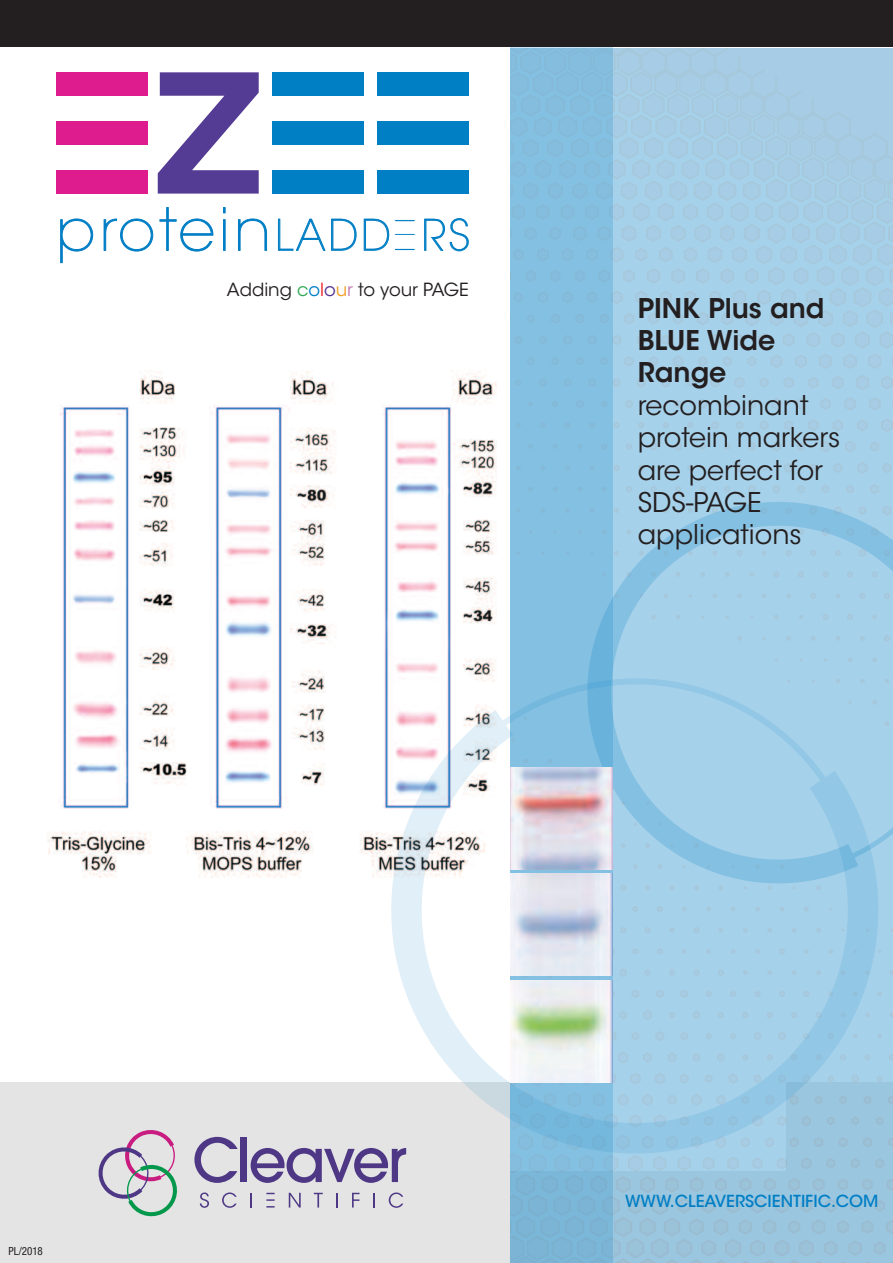
<style>
.page{position:relative;width:893px;height:1263px;background:#fff}
.page>*{position:absolute;margin:0;border:0;box-sizing:border-box;transform-origin:0 0}
.t1{font:200 57.75px "ITC Avant Garde Std";letter-spacing:.075em;color:#007ec5}
.t2{font:27px/32.4px "ITC Avant Garde Std";color:#231f20}
.t3{font:600 27px/32.4px "ITC Avant Garde Std";color:#231f20}
.t4{font:18px "ITC Avant Garde Std";color:#231f20}
.t5{font:500 16.5px "ITC Avant Garde Std";color:#007ec5}
.t6{font:condensed 11.25px "Helvetica Neue";color:#231f20}
.s1{font-size:42px}
.s2{color:#2fa651}
.s3{color:#007ec5}
.s4{color:#ee1d23}
.s5{color:#543092}
.s6{color:#f29e22}
.s7{color:#c67ab3}
</style>
<div class="page">
<div style="left:0;top:1082px;width:893px;height:181px;background:#231f20;opacity:.12"></div>
<svg style="left:158px;top:72px;width:101px;height:122px"></svg>
<div style="left:56px;top:72px;width:92px;height:24px;background:#df1c8d"></div>
<div style="left:56px;top:170px;width:92px;height:23px;background:#df1c8d"></div>
<div style="left:56px;top:121px;width:92px;height:24px;background:#df1c8d"></div>
<div style="left:273px;top:72px;width:91px;height:24px;background:#007fc4"></div>
<div style="left:273px;top:170px;width:91px;height:23px;background:#007fc4"></div>
<div style="left:273px;top:121px;width:91px;height:24px;background:#007fc4"></div>
<div style="left:377px;top:72px;width:92px;height:24px;background:#007fc4"></div>
<div style="left:377px;top:170px;width:92px;height:23px;background:#007fc4"></div>
<div style="left:377px;top:121px;width:92px;height:24px;background:#007fc4"></div>
<svg style="left:60px;top:219px;width:33px;height:44px"></svg>
<svg style="left:104px;top:219px;width:49px;height:32px"></svg>
<svg style="left:160px;top:207px;width:53px;height:44px"></svg>
<svg style="left:223px;top:207px;width:2px;height:6px"></svg>
<div style="left:223px;top:219px;width:2px;height:32px;border:1px solid #007ec5"></div>
<svg style="left:238px;top:218px;width:29px;height:33px"></svg>
<svg style="left:278px;top:219px;width:47px;height:32px"></svg>
<svg style="left:331px;top:219px;width:25px;height:32px"></svg>
<svg style="left:364px;top:219px;width:25px;height:32px"></svg>
<svg style="left:424px;top:218px;width:45px;height:33px"></svg>
<div style="left:394px;top:248px;width:22px;height:3px;border:1px solid #fff"></div>
<div style="left:394px;top:219px;width:22px;height:3px;border:1px solid #fff"></div>
<div style="left:394px;top:233px;width:22px;height:3px;border:1px solid #fff"></div>
<img style="left:47px;top:370px;width:449px;height:508px">
<svg style="left:612px;top:1209px;width:281px;height:54px;background:#99c3db"></svg>
<svg style="left:612px;top:49px;width:281px;height:436px;background:#a5cee6"></svg>
<div style="left:510px;top:0;width:102px;height:1263px;background:#84c0e2"></div>
<svg style="left:319px;top:665px;width:574px;height:544px"></svg>
<svg style="left:436px;top:1183px;width:457px;height:26px"></svg>
<svg style="left:319px;top:659px;width:178px;height:6px"></svg>
<svg style="left:579px;top:485px;width:314px;height:411px;background:#9dcce7"></svg>
<div style="left:0;top:0;width:893px;height:47px;background:#231f20"></div>
<img style="left:510px;top:980px;width:102px;height:102px">
<img style="left:510px;top:874px;width:102px;height:102px">
<img style="left:510px;top:767px;width:102px;height:103px">
<h1 class="t1" style="left:56px;top:208px;width:415px">protein<span class="s1">LADD RS</span></h1>
<p class="t4" style="left:227px;top:283px;width:243px">Adding <span class="s2">c</span><span class="s3">o</span><span class="s4">l</span><span class="s5">o</span><span class="s6">u</span><span class="s7">r</span> to your PAGE</p>
<p class="t3" style="left:638px;top:294px;width:188px">PINK Plus and<br>BLUE Wide<br>Range</p>
<p class="t2" style="left:638px;top:391px;width:204px">recombinant protein markers are perfect for<br>SDS-PAGE applications</p>
<p class="t6" style="left:9px;top:1247px;width:36px">PL/2018</p>
<p class="t5" style="left:625px;top:1195px;width:255px">WWW.CLEAVERSCIENTIFIC.COM</p>
</div>
